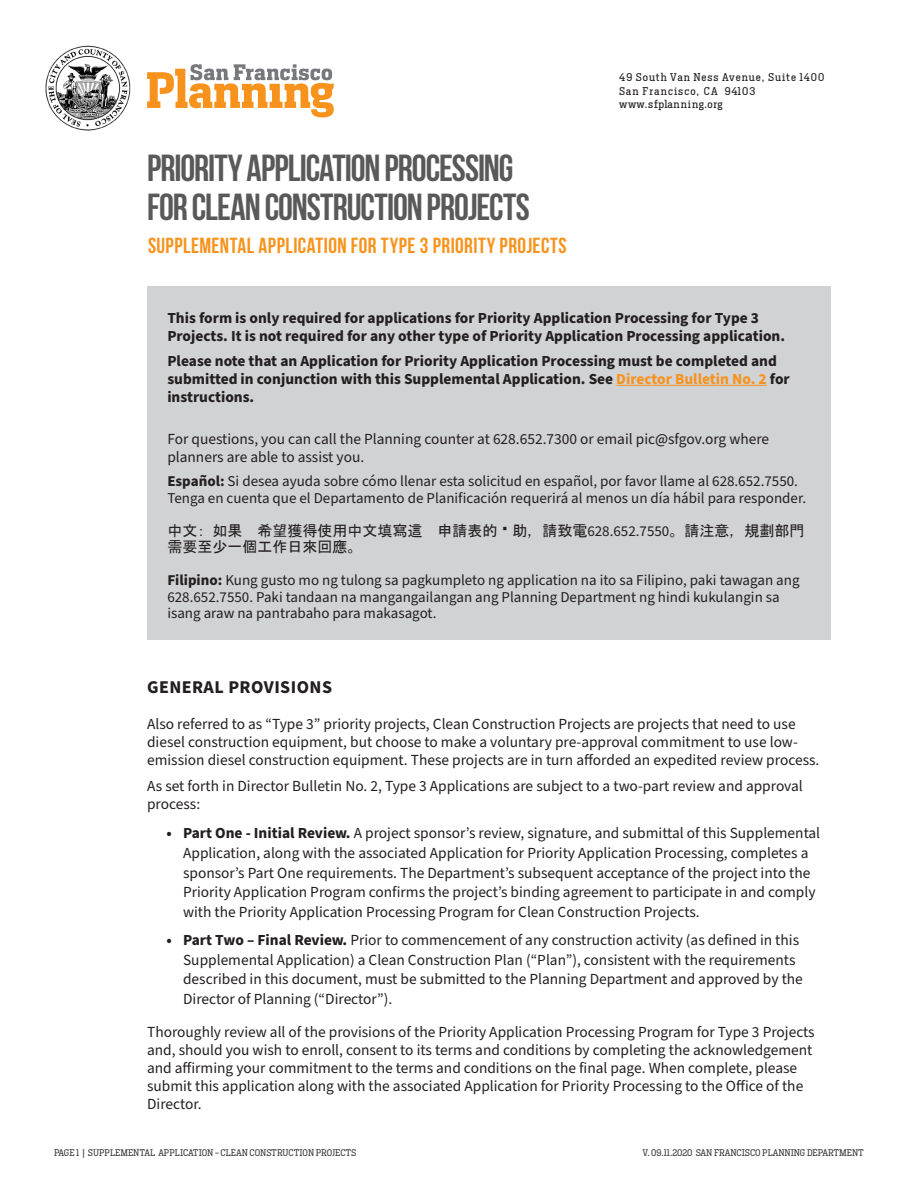
<style>
.page{position:relative;width:918px;height:1188px;background:#fff}
.page>*{position:absolute;margin:0;border:0;box-sizing:border-box;transform-origin:0 0}
.Cover_-_Title_of_App{font:700 37.5px "Bebas Neue";letter-spacing:-.025em;color:#595959}
.Cover_-_Type_of_Doc{font:700 21.75px "Bebas Neue";letter-spacing:.025em;color:#f7931d}
.Cover_-_Heading2{font:700 18px "Source Sans Pro";letter-spacing:.025em;color:#231f20}
.Cover_-_Application{font:15.3px/18px "Source Sans Pro";color:#231f20}
.Cover_-_PRJ_Intro_Te{font:700 15.3px/18px "Source Sans Pro";color:#231f20}
.Body_Text{font:15px/16.5px "Source Sans Pro";color:#231f20}
.Cover_-_Application-2{font:15px/16.5px "Source Sans Pro";color:#231f20}
.Body_Text-2{font:15px/16.5px "MS Gothic";color:#231f20}
.Header_-_Address{font:10.5px "Heron Serif";letter-spacing:.09em;color:#231f20}
.Header_-_Address-2{font:10.5px "Heron Serif";letter-spacing:.045em;color:#231f20}
.t1{font:9px "Heron Serif";letter-spacing:-.005em;color:#3e3e3f}
.s1{color:#f7931d}
.s2{font-weight:700}
.s3{font-family:"Source Sans Pro"}
</style>
<div class="page">
<svg style="left:147px;top:64px;width:187px;height:53px"></svg>
<img style="left:45px;top:45px;width:86px;height:85px">
<div style="left:147px;top:287px;width:683px;height:353px;background:#d1d2d4"></div>
<hr style="left:616px;top:385px;width:151px;height:1px;background:#f7931d">
<p class="Cover_-_Title_of_App" style="left:147px;top:147px;width:368px">PRIORITY APPLICATION PROCESSING</p>
<p class="Cover_-_Title_of_App" style="left:147px;top:186px;width:384px">FOR CLEAN CONSTRUCTION PROJECTS</p>
<p class="Cover_-_Type_of_Doc" style="left:148px;top:234px;width:420px">SUPPLEMENTAL APPLICATION FOR TYPE 3 PRIORITY PROJECTS</p>
<p class="Header_-_Address" style="left:619px;top:71px;width:207px">49 South Van Ness Avenue, Suite 1400</p>
<p class="Header_-_Address" style="left:619px;top:84px;width:138px">San Francisco, CA 94103</p>
<p class="Header_-_Address-2" style="left:619px;top:98px;width:105px">www.sfplanning.org</p>
<p class="Cover_-_PRJ_Intro_Te" style="left:167px;top:309px;width:619px">This form is only required for applications for Priority Application Processing for Type 3<br>Projects. It is not required for any other type of Priority Application Processing application.</p>
<p class="Cover_-_PRJ_Intro_Te" style="left:167px;top:353px;width:624px">Please note that an Application for Priority Application Processing must be completed and submitted in conjunction with this Supplemental Application. See <span class="s1">Director Bulletin No. 2</span> for instructions.</p>
<p class="Cover_-_Application" style="left:167px;top:431px;width:603px">For questions, you can call the Planning counter at 628.652.7300 or email pic@sfgov.org where planners are able to assist you.</p>
<p class="Cover_-_Application-2" style="left:167px;top:473px;width:640px"><span class="s2">Español:</span> Si desea ayuda sobre cómo llenar esta solicitud en español, por favor llame al 628.652.7550.<br>Tenga en cuenta que el Departamento de Planificación requerirá al menos un día hábil para responder.</p>
<p class="Body_Text-2" style="left:167px;top:522px;width:639px">中文: 如果您希望獲得使用中文填寫這份申請表的幫助，請致電<span class="s3">628.652.7550</span>。請注意，規劃部門需要至少一個工作日來回應。</p>
<p class="Body_Text" style="left:167px;top:572px;width:634px"><span class="s2">Filipino:</span> Kung gusto mo ng tulong sa pagkumpleto ng application na ito sa Filipino, paki tawagan ang<br>628.652.7550. Paki tandaan na mangangailangan ang Planning Department ng hindi kukulangin sa isang araw na pantrabaho para makasagot.</p>
<p class="Cover_-_Heading2" style="left:147px;top:675px;width:186px">GENERAL PROVISIONS</p>
<p class="Cover_-_Application" style="left:147px;top:716px;width:674px">Also referred to as “Type 3” priority projects, Clean Construction Projects are projects that need to use diesel construction equipment, but choose to make a voluntary pre-approval commitment to use low&shy;emission diesel construction equipment. These projects are in turn afforded an expedited review process.</p>
<p class="Cover_-_Application" style="left:147px;top:777px;width:657px">As set forth in Director Bulletin No. 2, Type 3 Applications are subject to a two-part review and approval process:</p>
<p class="Cover_-_Application" style="left:183px;top:823px;width:639px;line-height:19.8px;text-indent:-16px"><span class="s2">• Part One - Initial Review.</span> A project sponsor’s review, signature, and submittal of this Supplemental Application, along with the associated Application for Priority Application Processing, completes a sponsor’s Part One requirements. The Department’s subsequent acceptance of the project into the Priority Application Program confirms the project’s binding agreement to participate in and comply with the Priority Application Processing Program for Clean Construction Projects.</p>
<p class="Cover_-_Application" style="left:183px;top:930px;width:621px;line-height:20px;text-indent:-16px"><span class="s2">• Part Two – Final Review.</span> Prior to commencement of any construction activity (as defined in this Supplemental Application) a Clean Construction Plan (“Plan”), consistent with the requirements described in this document, must be submitted to the Planning Department and approved by the Director of Planning (“Director”).</p>
<p class="Cover_-_Application" style="left:147px;top:1024px;width:669px">Thoroughly review all of the provisions of the Priority Application Processing Program for Type 3 Projects and, should you wish to enroll, consent to its terms and conditions by completing the acknowledgement and affirming your commitment to the terms and conditions on the final page. When complete, please submit this application along with the associated Application for Priority Processing to the Office of the Director.</p>
<p class="t1" style="left:54px;top:1147px;width:304px">PAGE 1 | SUPPLEMENTAL APPLICATION - CLEAN CONSTRUCTION PROJECTS</p>
<p class="t1" style="left:643px;top:1147px;width:223px">V. 09.11.2020 SAN FRANCISCO PLANNING DEPARTMENT</p>
</div>
